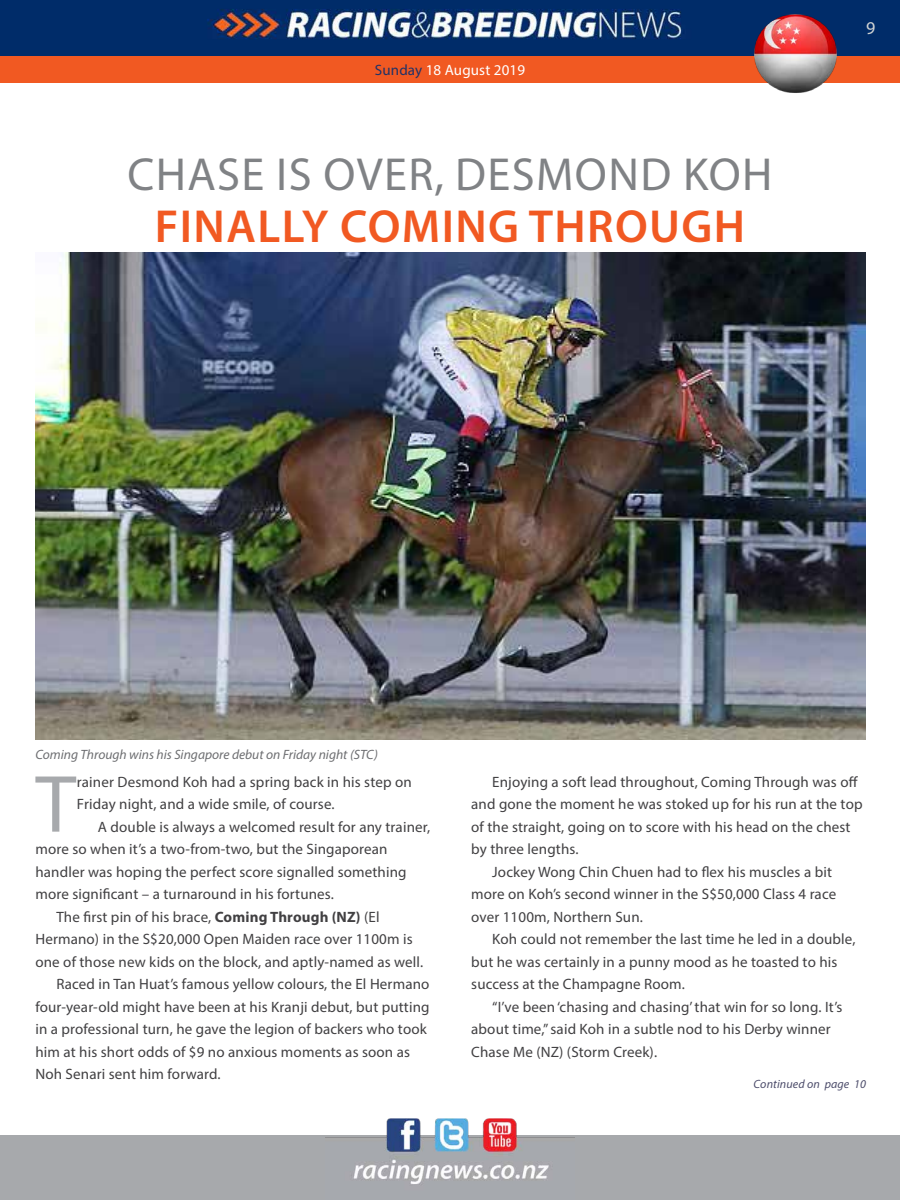
<style>
.page{position:relative;width:900px;height:1200px;background:#fff}
.page>*{position:absolute;margin:0;border:0;box-sizing:border-box;transform-origin:0 0}
.t1{font:81.75px "Myriad Pro";color:#a7a9ac}
.t2{font:46.5px "Myriad Pro";color:#808285}
.t3{font:600 46.5px "Myriad Pro";letter-spacing:.03em;color:#f15922}
.t4{font:18px "Myriad Pro";color:#d1d4d4}
.t5{font:15px/22.5px "Myriad Pro";letter-spacing:.01em;color:#414042}
.t6{font:15px "Myriad Pro";letter-spacing:.01em;color:#fff}
.t7{font:italic 13.5px "Myriad Pro";color:#6d6e71}
.t8{font:italic 12px "Myriad Pro";letter-spacing:.01em;color:#4d4d6b}
.s1{color:#203267}
.s2{font-weight:700}
</style>
<div class="page">
<div style="left:0;top:1136px;width:900px;height:64px;background:#a7a9ac"></div>
<img style="left:325px;top:1118px;width:250px;height:66px">
<div style="left:0;top:56px;width:900px;height:27px;background:#f15922"></div>
<img style="left:0;top:0;width:900px;height:56px">
<img style="left:35px;top:252px;width:831px;height:487px">
<img style="left:752px;top:12px;width:88px;height:81px">
<p class="t6" style="left:375px;top:61px;width:152px"><span class="s1">Sunday</span> 18 August 2019</p>
<h2 class="t2" style="left:127px;top:146px;width:224px">Chase is over</h2>
<h2 class="t2" style="left:434px;top:146px;width:278px">, Desmond Koh</h2>
<h2 class="t3" style="left:155px;top:197px;width:585px">FINALLY COMING TH ROUGH</h2>
<p class="t4" style="left:866px;top:17px;width:11px">9</p>
<p class="t7" style="left:35px;top:746px;width:344px">Coming Through wins his Singapore debut on Friday night (STC)</p>
<h1 class="t1" style="left:36px;top:754px;width:42px">T</h1>
<p class="t5" style="left:77px;top:770px;width:336px">rainer Desmond Koh had a spring back in his step on<br>Friday night, and a wide smile, of course.</p>
<p class="t5" style="left:98px;top:815px;width:334px">A double is always a welcomed result for any trainer,</p>
<p class="t5" style="left:35px;top:838px;width:354px">more so when it’s a two-from-two, but the Singaporean</p>
<p class="t5" style="left:35px;top:860px;width:373px">handler was hoping the perfect score signalled something</p>
<p class="t5" style="left:35px;top:883px;width:300px">more significant – a turnaround in his fortunes.</p>
<p class="t5" style="left:56px;top:905px;width:325px">The first pin of his brace, <span class="s2">Coming Through (NZ)</span> (El</p>
<p class="t5" style="left:35px;top:928px;width:379px">Hermano) in the S$20,000 Open Maiden race over 1100m is</p>
<p class="t5" style="left:35px;top:950px;width:389px">one of those new kids on the block, and aptly-named as well.</p>
<p class="t5" style="left:56px;top:973px;width:375px">Raced in Tan Huat’s famous yellow colours, the El Hermano</p>
<p class="t5" style="left:35px;top:995px;width:396px">four-year-old might have been at his Kranji debut, but putting</p>
<p class="t5" style="left:35px;top:1018px;width:393px">in a professional turn, he gave the legion of backers who took</p>
<p class="t5" style="left:35px;top:1040px;width:376px">him at his short odds of $9 no anxious moments as soon as</p>
<p class="t5" style="left:35px;top:1063px;width:187px">Noh Senari sent him forward.</p>
<p class="t5" style="left:492px;top:770px;width:367px">Enjoying a soft lead throughout, Coming Through was off</p>
<p class="t5" style="left:471px;top:793px;width:393px">and gone the moment he was stoked up for his run at the top</p>
<p class="t5" style="left:471px;top:815px;width:381px">of the straight, going on to score with his head on the chest</p>
<p class="t5" style="left:471px;top:838px;width:109px">by three lengths.</p>
<p class="t5" style="left:492px;top:860px;width:341px">Jockey Wong Chin Chuen had to flex his muscles a bit</p>
<p class="t5" style="left:471px;top:883px;width:367px">more on Koh’s second winner in the S$50,000 Class 4 race</p>
<p class="t5" style="left:471px;top:905px;width:173px">over 1100m, Northern Sun.</p>
<p class="t5" style="left:492px;top:928px;width:365px">Koh could not remember the last time he led in a double,</p>
<p class="t5" style="left:471px;top:950px;width:368px">but he was certainly in a punny mood as he toasted to his</p>
<p class="t5" style="left:471px;top:973px;width:215px">success at the Champagne Room.</p>
<p class="t5" style="left:492px;top:995px;width:352px">“I’ve been ‘chasing and chasing’ that win for so long. It’s</p>
<p class="t5" style="left:471px;top:1018px;width:361px">about time,” said Koh in a subtle nod to his Derby winner</p>
<p class="t5" style="left:471px;top:1040px;width:187px">Chase Me (NZ) (Storm Creek).</p>
<p class="t8" style="left:754px;top:1077px;width:114px">Continued on page 10</p>
</div>
